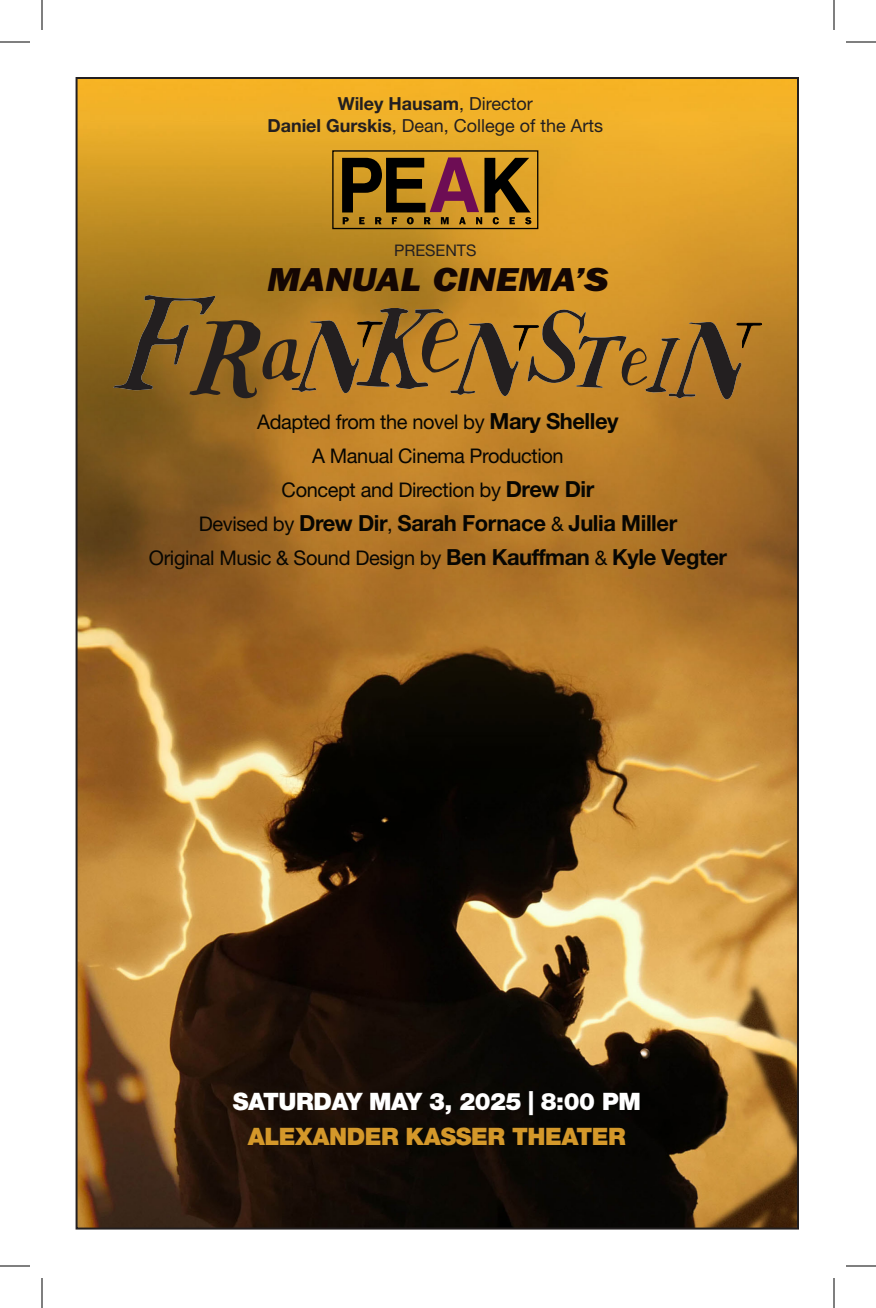
<style>
.page{position:relative;width:876px;height:1308px;background:#fff}
.page>*{position:absolute;margin:0;border:0;box-sizing:border-box;transform-origin:0 0}
.t1{font:34.4px "ITC Franklin Gothic Std Hvy It";color:#140603;scale:1.14 1}
.t2{font:900 24px "Helvetica Neue LT Std";letter-spacing:-.02em;color:#fff}
.t3{font:900 24px "Helvetica Neue LT Std";letter-spacing:-.02em;color:#d4982a}
.t4{font:700 22.2px "Helvetica Neue LT Std";letter-spacing:-.02em;color:#070602}
.t5{font:20.2px "Helvetica Neue LT Std";letter-spacing:-.02em;color:#070602}
.t6{font:18px "Helvetica Neue LT Std";color:#231f20}
.t7{font:700 18px "Helvetica Neue LT Std";color:#231f20}
.t8{font:16px "Helvetica Neue LT Std";color:#231f20}
.s1{font-weight:400}
.s2{font-weight:700}
.s3{font-weight:700;font-size:22.2px}
.s4{font-weight:400;font-size:20.2px}
</style>
<div class="page">
<img style="left:79px;top:80px;width:717px;height:1147px">
<div style="left:332px;top:150px;width:206px;height:79px;border:1px solid #000"></div>
<svg style="left:342px;top:157px;width:189px;height:67px;background:#81571e"></svg>
<svg style="left:114px;top:294px;width:648px;height:115px;background:#9a6d26"></svg>
<hr style="left:0;top:42px;width:30px;height:1px;background:#000">
<hr style="left:846px;top:42px;width:30px;height:1px;background:#000">
<hr style="left:0;top:1266px;width:30px;height:1px;background:#000">
<hr style="left:846px;top:1266px;width:30px;height:1px;background:#000">
<hr style="left:42px;top:0;width:1px;height:30px;background:#000">
<hr style="left:42px;top:1278px;width:1px;height:30px;background:#000">
<hr style="left:834px;top:0;width:1px;height:30px;background:#000">
<hr style="left:834px;top:1278px;width:1px;height:30px;background:#000">
<p class="t7" style="left:338px;top:92px;width:197px">Wiley Hausam<span class="s1">, Director</span></p>
<p class="t6" style="left:267px;top:115px;width:337px"><span class="s2">Daniel Gurskis</span>, Dean, College of the Arts</p>
<p class="t8" style="left:394px;top:241px;width:84px">PRESENTS</p>
<p class="t1" style="left:267px;top:260px;width:301px">MANUAL CINEMA’S</p>
<p class="t5" style="left:257px;top:410px;width:363px">Adapted from the novel by <span class="s3">Mary Shelley</span></p>
<p class="t5" style="left:312px;top:444px;width:253px">A Manual Cinema Production</p>
<p class="t5" style="left:282px;top:478px;width:314px">Concept and Direction by <span class="s3">Drew Dir</span></p>
<p class="t4" style="left:199px;top:509px;width:480px"><span class="s4">Devised by</span> Drew Dir<span class="s4">,</span> Sarah Fornace <span class="s4">&amp;</span> Julia Miller</p>
<p class="t5" style="left:149px;top:545px;width:580px">Original Music &amp; Sound Design by <span class="s3">Ben Kauffman</span> &amp; <span class="s3">Kyle Vegter</span></p>
<p class="t2" style="left:233px;top:1087px;width:410px">SATURDAY MAY 3, 2025 | 8:00 PM</p>
<p class="t3" style="left:248px;top:1123px;width:380px">ALEXANDER KASSER THEATER</p>
</div>
